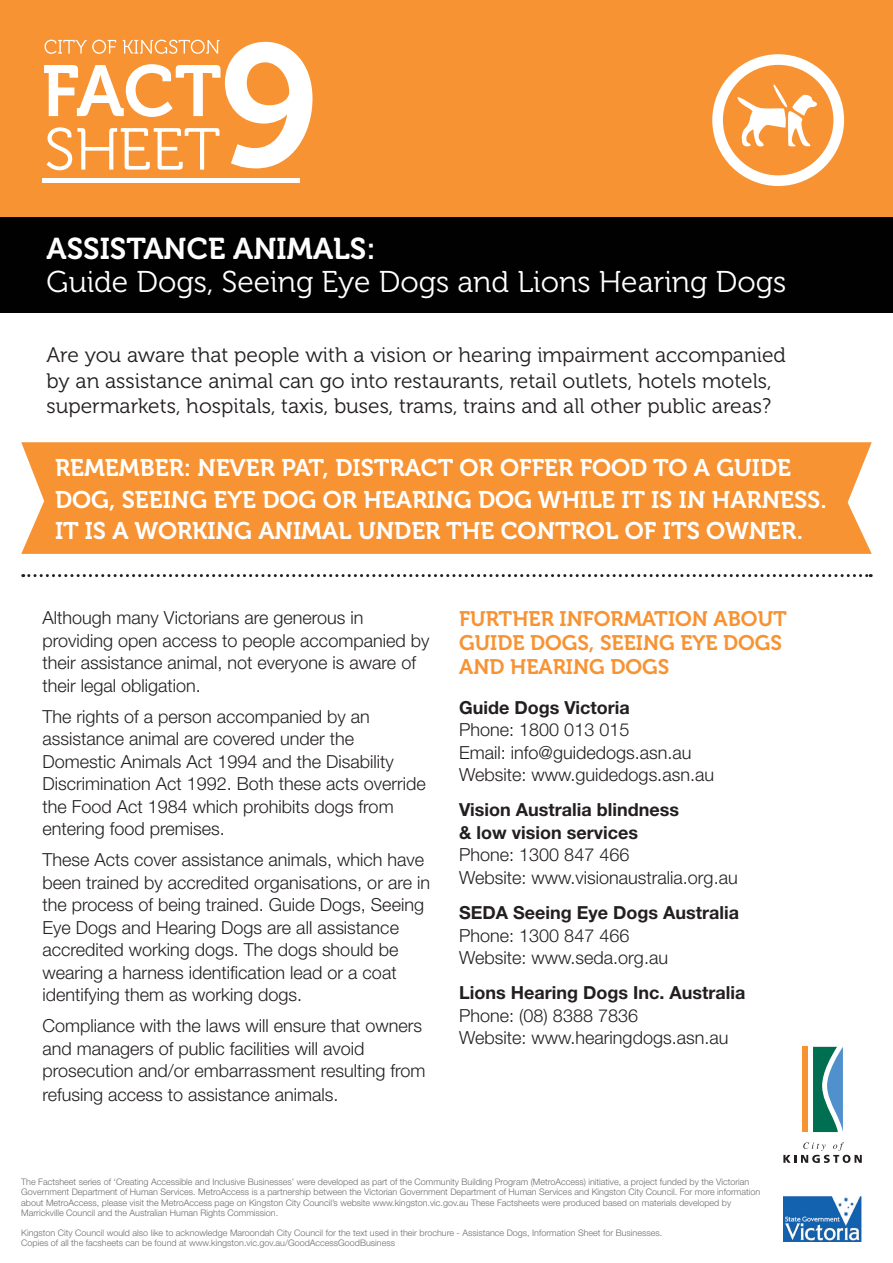
<style>
.page{position:relative;width:893px;height:1263px;background:#fff}
.page>*{position:absolute;margin:0;border:0;box-sizing:border-box;transform-origin:0 0}
.t1{font:172.5px "Museo 700";color:#fff}
.t2{font:30px "Museo 300";color:#fff}
.t3{font:30px "Museo 700";color:#fff}
.t4{font:24px/31.5px "Museo 700";color:#fff}
.t5{font:21px/25.5px "Museo 300";color:#231f20}
.t6{font:21px "Museo 700";color:#f79332}
.t7{font:300 18px/22.5px "Helvetica Neue LT";color:#231f20}
.t8{font:700 18px/22.5px "Helvetica Neue LT";color:#231f20}
.t9{font:300 9px/10.5px "Helvetica Neue LT";color:#6c6d70}
</style>
<div class="page">
<div style="left:0;top:217px;width:893px;height:96px;background:#010101"></div>
<div style="left:0;top:0;width:893px;height:217px;background:#f79332"></div>
<svg style="left:712px;top:54px;width:132px;height:132px"></svg>
<div style="left:21px;top:442px;width:851px;height:112px;background:#f79332"></div>
<svg style="left:23px;top:574px;width:848px;height:3px"></svg>
<svg style="left:813px;top:1047px;width:30px;height:85px;background:#469295"></svg>
<div style="left:802px;top:1047px;width:6px;height:85px;background:#f79332"></div>
<svg style="left:783px;top:1142px;width:79px;height:21px"></svg>
<img style="left:783px;top:1197px;width:78px;height:44px">
<hr style="left:43px;top:179px;width:257px;height:4px;background:#fff">
<svg style="left:47px;top:127px;width:172px;height:43px"></svg>
<svg style="left:44px;top:64px;width:176px;height:53px"></svg>
<svg style="left:44px;top:40px;width:175px;height:14px"></svg>
<h1 class="t1" style="left:219px;top:11px;width:101px">9</h1>
<h2 class="t3" style="left:47px;top:231px;width:331px">ASSISTANCE ANIMALS:</h2>
<h2 class="t2" style="left:47px;top:265px;width:741px">Guide Dogs, Seeing Eye Dogs and Lions Hearing Dogs</h2>
<p class="t5" style="left:47px;top:343px;width:741px">Are you aware that people with a vision or hearing impairment accompanied by an assistance animal can go into restaurants, retail outlets, hotels motels, supermarkets, hospitals, taxis, buses, trams, trains and all other public areas?</p>
<h3 class="t4" style="left:55px;top:452px;width:773px">REMEMBER: NEVER PAT, DISTRACT OR OFFER FOOD TO A GUIDE<br>DOG, SEEING EYE DOG OR HEARING DOG WHILE IT IS IN HARNESS.<br>IT IS A WORKING ANIMAL UNDER THE CONTROL OF ITS OWNER.</h3>
<p class="t7" style="left:43px;top:606px;width:388px">Although many Victorians are generous in providing open access to people accompanied by their assistance animal, not everyone is aware of their legal obligation.</p>
<p class="t7" style="left:43px;top:705px;width:385px">The rights of a person accompanied by an assistance animal are covered under the Domestic Animals Act 1994 and the Disability Discrimination Act 1992. Both these acts override the Food Act 1984 which prohibits dogs from entering food premises.</p>
<p class="t7" style="left:43px;top:848px;width:389px">These Acts cover assistance animals, which have been trained by accredited organisations, or are in the process of being trained. Guide Dogs, Seeing Eye Dogs and Hearing Dogs are all assistance accredited working dogs. The dogs should be wearing a harness identification lead or a coat identifying them as working dogs.</p>
<p class="t7" style="left:43px;top:1014px;width:385px;line-height:23px">Compliance with the laws will ensure that owners and managers of public facilities will avoid prosecution and/or embarrassment resulting from refusing access to assistance animals.</p>
<p class="t6" style="left:459px;top:607px;width:15px">FURTHER</p>
<p class="t6" style="left:560px;top:607px;width:65px">INFORMATI</p>
<p class="t6" style="left:675px;top:607px;width:98px">ON ABOUT</p>
<p class="t6" style="left:459px;top:631px;width:29px">GUIDE</p>
<p class="t6" style="left:530px;top:631px;width:95px">DOGS, SEEING</p>
<p class="t6" style="left:680px;top:631px;width:89px">EYE DOGS</p>
<p class="t6" style="left:459px;top:655px;width:16px">AND</p>
<p class="t6" style="left:510px;top:655px;width:31px">HEARING</p>
<p class="t6" style="left:610px;top:655px;width:46px">DOGS</p>
<p class="t8" style="left:459px;top:695px;width:172px">Guide Dogs Victoria</p>
<p class="t7" style="left:459px;top:718px;width:256px">Phone: 1800 013 015<br>Email: info@guidedogs.asn.au<br>Website: www.guidedogs.asn.au</p>
<p class="t8" style="left:459px;top:798px;width:221px">Vision Australia blindness &amp; low vision services</p>
<p class="t7" style="left:459px;top:843px;width:280px">Phone: 1300 847 466<br>Website: www.visionaustralia.org.au</p>
<p class="t8" style="left:459px;top:901px;width:281px">SEDA Seeing Eye Dogs Australia</p>
<p class="t7" style="left:459px;top:923px;width:210px">Phone: 1300 847 466<br>Website: www.seda.org.au</p>
<p class="t8" style="left:459px;top:981px;width:288px">Lions Hearing Dogs Inc. Australia</p>
<p class="t7" style="left:459px;top:1004px;width:271px">Phone: (08) 8388 7836<br>Website: www.hearingdogs.asn.au</p>
<p class="t9" style="left:21px;top:1176px;width:740px">The Factsheet series of ‘Creating Accessible and Inclusive Businesses’ were developed as part of the Community Building Program (MetroAccess) initiative, a project funded by the Victorian Government Department of Human Services. MetroAccess is a partnership between the Victorian Government Department of Human Services and Kingston City Council. For more information about MetroAccess, please visit the MetroAccess page on Kingston City Council’s website www.kingston.vic.gov.au These Factsheets were produced based on materials developed by Marrickville Council and the Australian Human Rights Commission.</p>
<p class="t9" style="left:21px;top:1227px;width:642px">Kingston City Council would also like to acknowledge Maroondah City Council for the text used in their brochure - Assistance Dogs, Information Sheet for Businesses.<br>Copies of all the facsheets can be found at www.kingston.vic.gov.au/GoodAccessGoodBusiness</p>
</div>
